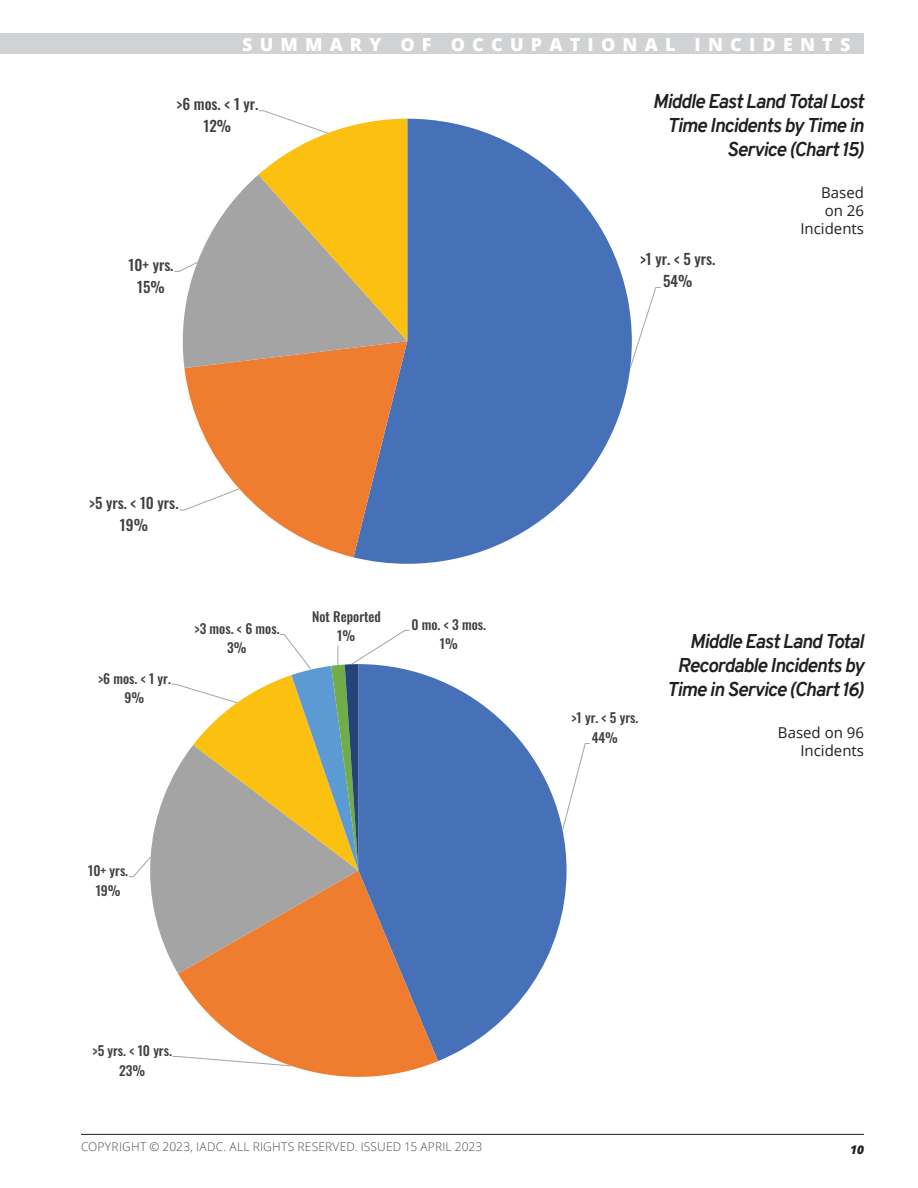
<style>
.page{position:relative;width:918px;height:1188px;background:#fff}
.page>*{position:absolute;margin:0;border:0;box-sizing:border-box;transform-origin:0 0}
.t1{font:italic 700 19.5px/24px "Overpass";letter-spacing:-.045em;color:#231f20;text-align:right}
.t2{font:800 18px "Open Sans";letter-spacing:.4em;color:#fff}
.t3{font:500 15px/22px "Oswald";color:#404040;text-align:center}
.t4{font:15px/18px "Open Sans";color:#231f20;text-align:right}
.t5{font:500 13.35px/19.6px "Oswald";color:#404040;text-align:center}
.t6{font:300 12px "Open Sans";letter-spacing:.015em;color:#4b4c4d}
.t7{font:italic 800 12px "Open Sans";color:#231f20}
</style>
<div class="page">
<hr style="left:81px;top:1134px;width:783px;height:1px;background:#231f20">
<div style="left:0;top:34px;width:864px;height:20px;background:#d1d2d4"></div>
<svg style="left:354px;top:511px;width:199px;height:53px;fill:#4671b8"></svg>
<svg style="left:262px;top:511px;width:145px;height:46px"></svg>
<svg style="left:174px;top:110px;width:487px;height:401px"></svg>
<svg style="left:295px;top:1067px;width:127px;height:10px"></svg>
<svg style="left:129px;top:630px;width:461px;height:437px"></svg>
<p class="t2" style="left:242px;top:31px;width:610px">SUMMARY OF OCCUPATIONAL INCIDENTS</p>
<p class="t3" style="left:177px;top:91px;width:83px">&gt;6 mos. &lt; 1 yr.<br>12%</p>
<p class="t3" style="left:129px;top:252px;width:47px">10+ yrs.<br>15%</p>
<p class="t3" style="left:89px;top:491px;width:91px">&gt;5 yrs. &lt; 10 yrs.<br>19%</p>
<p class="t5" style="left:98px;top:667px;width:74px">&gt;6 mos. &lt; 1 yr.<br>9%</p>
<p class="t5" style="left:195px;top:617px;width:87px">&gt;3 mos. &lt; 6 mos.<br>3%</p>
<p class="t5" style="left:312px;top:605px;width:70px">Not Reported<br>1%</p>
<p class="t5" style="left:412px;top:613px;width:76px">0 mo. &lt; 3 mos.<br>1%</p>
<p class="t5" style="left:88px;top:859px;width:42px">10+ yrs.<br>19%</p>
<p class="t5" style="left:93px;top:1039px;width:81px">&gt;5 yrs. &lt; 10 yrs.<br>23%</p>
<p class="t1" style="left:653px;top:89px;width:213px">Middle East Land Total Lost<br>Time Incidents by Time in<br>Service (Chart 15)</p>
<p class="t3" style="left:640px;top:246px;width:77px">&gt;1 yr. &lt; 5 yrs.<br>54%</p>
<p class="t4" style="left:800px;top:183px;width:65px">Based on 26<br>Incidents</p>
<p class="t5" style="left:571px;top:707px;width:69px">&gt;1 yr. &lt; 5 yrs.<br>44%</p>
<p class="t1" style="left:667px;top:629px;width:199px">Middle East Land Total<br>Recordable Incidents by<br>Time in Service (Chart 16)</p>
<p class="t4" style="left:778px;top:723px;width:88px">Based on 96<br>Incidents</p>
<p class="t6" style="left:81px;top:1138px;width:403px">COPYRIGHT © 2023, IADC. ALL RIGHTS RESERVED. ISSUED 15 APRIL 2023</p>
<p class="t7" style="left:850px;top:1141px;width:15px">10</p>
</div>
